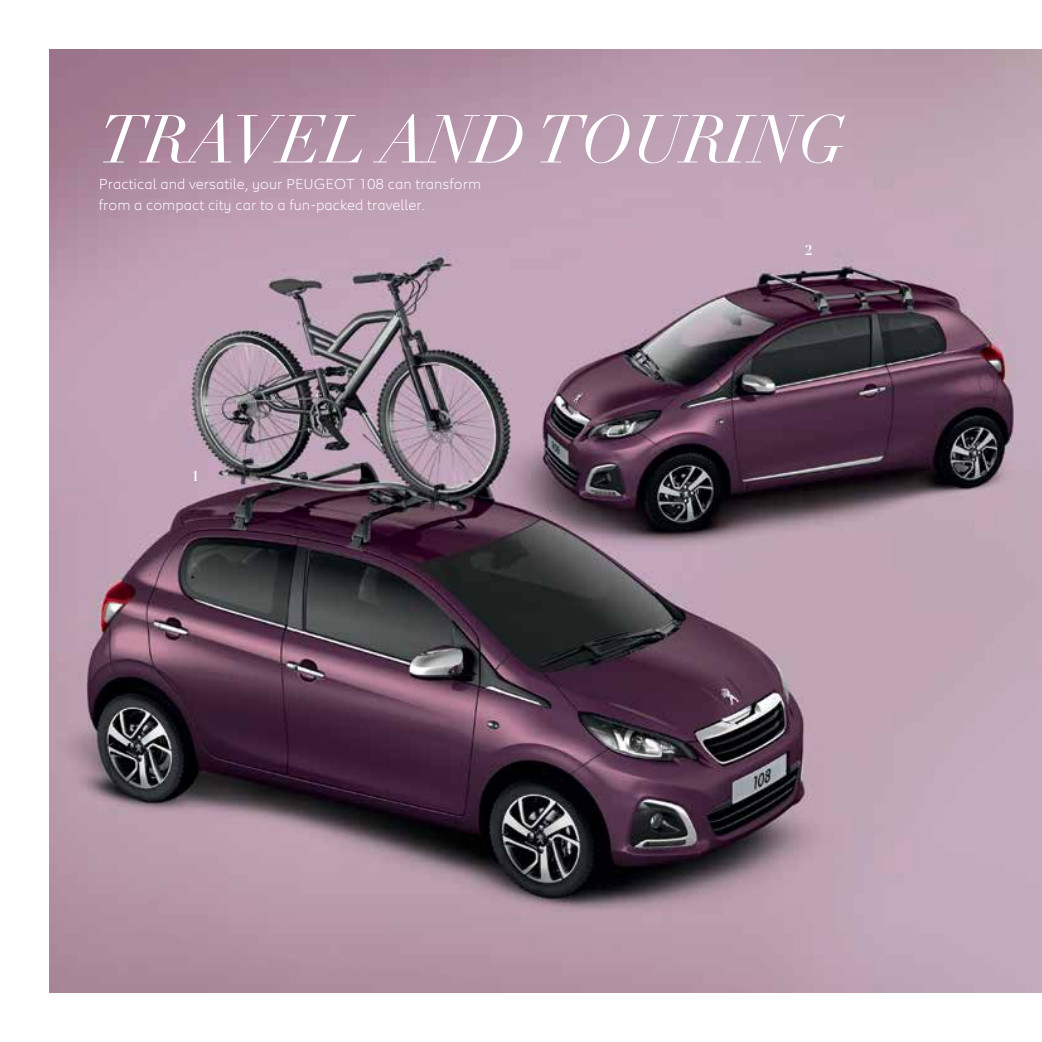
<style>
.page{position:relative;width:1042px;height:1042px;background:#fff}
.page>*{position:absolute;margin:0;border:0;box-sizing:border-box;transform-origin:0 0}
.t1{font:italic 66.5px "Didot";color:#fff}
.t2{font:300 14.88px/21px "Peugeot";color:#fff}
.t3{font:700 14px "Didot";color:#fff}
</style>
<div class="page">
<img style="left:50px;top:50px;width:992px;height:942px">
<h1 class="t1" style="left:99px;top:98px;width:748px">TRAVEL AND TOURING</h1>
<p class="t2" style="left:99px;top:173px;width:384px">Practical and versatile, your PEUGEOT 108 can transform from a compact city car to a fun-packed traveller.</p>
<p class="t3" style="left:191px;top:467px;width:9px">1</p>
<p class="t3" style="left:805px;top:241px;width:9px">2</p>
</div>
